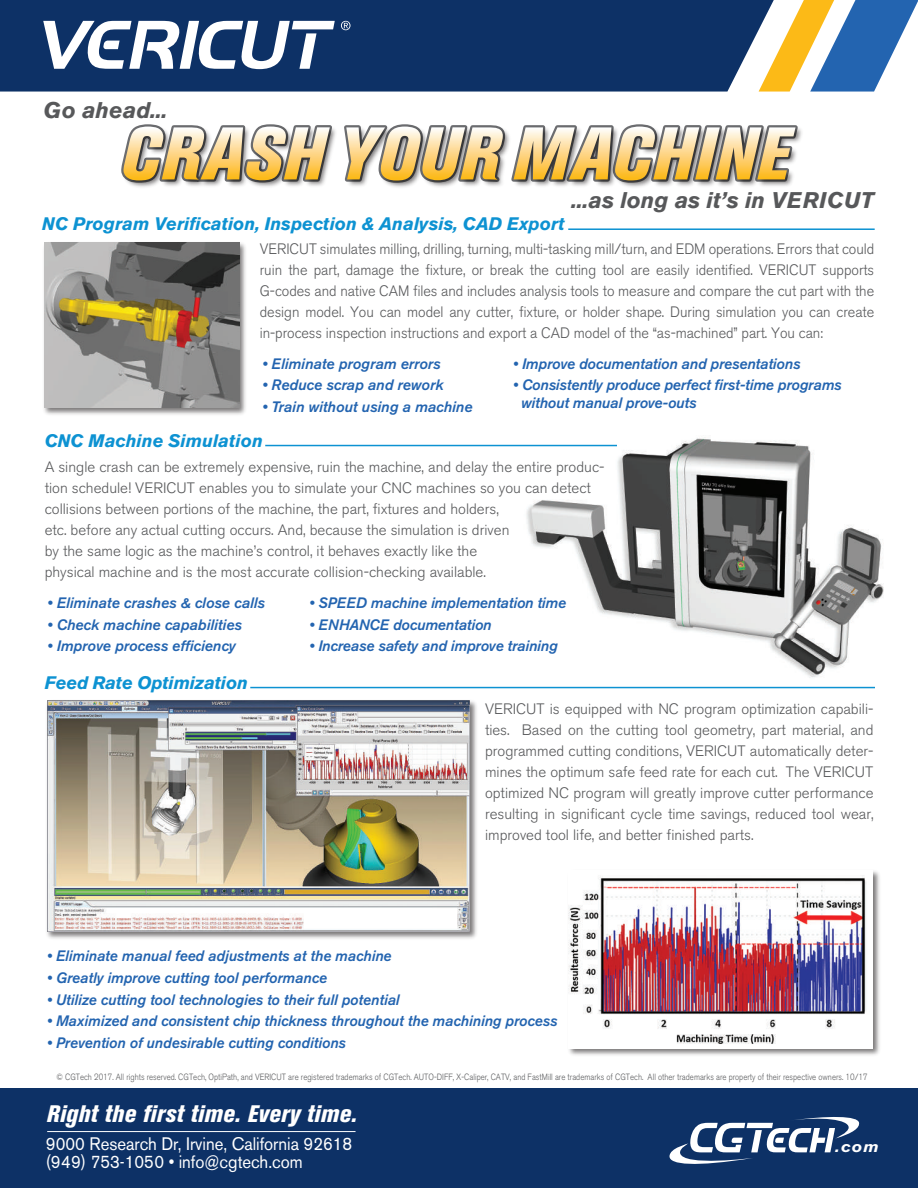
<style>
.page{position:relative;width:918px;height:1188px;background:#fff}
.page>*{position:absolute;margin:0;border:0;box-sizing:border-box;transform-origin:0 0}
.t1{font:italic 800 condensed 23.7px "Akzidenz Grotesk BE";letter-spacing:.015em;color:#fff}
.t2{font:italic 700 22.5px "Akzidenz Grotesk BE";color:#57585a}
.t3{font:italic 700 18px "Akzidenz Grotesk BE";color:#0d92d2}
.t4{font:18px/18.3px "Akzidenz Grotesk BE";color:#fff;scale:.93 1}
.t5{font:300 15px/21px "Akzidenz Grotesk BE";color:#57585a}
.t6{font:italic 500 15px/17.2px "Akzidenz Grotesk BE";color:#2364b0}
.t7{font:300 15px/21px "Akzidenz Grotesk BE";color:#57585a;text-align:justify;scale:.96 1}
.t8{font:italic 700 15px "Akzidenz Grotesk BE";color:#fff;scale:1.12 1}
.t9{font:300 9px "Akzidenz Grotesk BE";color:#57585a;scale:.87 1}
</style>
<div class="page">
<div style="left:0;top:0;width:341px;height:92px;background:#0d3166"></div>
<div style="left:0;top:1088px;width:918px;height:100px;background:#0d3166"></div>
<svg style="left:669px;top:1117px;width:191px;height:47px"></svg>
<svg style="left:43px;top:21px;width:292px;height:48px"></svg>
<hr style="left:568px;top:228px;width:307px;height:2px;background:#0d92d2">
<img style="left:523px;top:437px;width:361px;height:241px">
<hr style="left:265px;top:445px;width:352px;height:1px;background:#0d92d2">
<svg style="left:121px;top:124px;width:214px;height:61px"></svg>
<svg style="left:341px;top:0;width:577px;height:187px"></svg>
<hr style="left:47px;top:1131px;width:309px;height:1px;background:#fff">
<hr style="left:250px;top:687px;width:625px;height:1px;background:#0d92d2">
<img style="left:47px;top:700px;width:430px;height:239px">
<img style="left:47px;top:701px;width:422px;height:230px">
<img style="left:44px;top:242px;width:202px;height:173px">
<img style="left:44px;top:243px;width:195px;height:165px">
<img style="left:569px;top:871px;width:311px;height:184px">
<img style="left:568px;top:871px;width:305px;height:177px">
<h2 class="t2" style="left:44px;top:96px;width:125px">Go ahead...</h2>
<h2 class="t2" style="left:572px;top:187px;width:304px">...as long as it’s in VERICUT</h2>
<p class="t3" style="left:42px;top:213px;width:524px">NC Program Verification, Inspection &amp; Analysis, CAD Export</p>
<p class="t7" style="left:260px;top:238px;width:642px">VERICUT simulates milling, drilling, turning, multi-tasking mill/turn, and EDM operations. Errors that could ruin the part, damage the fixture, or break the cutting tool are easily identified. VERICUT supports G-codes and native CAM files and includes analysis tools to measure and compare the cut part with the design model. You can model any cutter, fixture, or holder shape. During simulation you can create in-process inspection instructions and export a CAD model of the “as-machined” part. You can:</p>
<p class="t6" style="left:263px;top:355px;width:180px">• Eliminate program errors</p>
<p class="t6" style="left:263px;top:377px;width:182px">• Reduce scrap and rework</p>
<p class="t6" style="left:263px;top:398px;width:211px">• Train without using a machine</p>
<p class="t6" style="left:513px;top:355px;width:289px">• Improve documentation and presentations</p>
<p class="t6" style="left:521px;top:377px;width:322px;text-indent:-8px">• Consistently produce perfect first-time programs without manual prove-outs</p>
<p class="t3" style="left:45px;top:430px;width:220px">CNC Machine Simulation</p>
<p class="t5" style="left:45px;top:457px;width:561px">A single crash can be extremely expensive, ruin the machine, and delay the entire produc&shy;tion schedule! VERICUT enables you to simulate your CNC machines so you can detect collisions between portions of the machine, the part, fixtures and holders,<br>etc. before any actual cutting occurs. And, because the simulation is driven<br>by the same logic as the machine’s control, it behaves exactly like the<br>physical machine and is the most accurate collision-checking available.</p>
<p class="t6" style="left:48px;top:594px;width:219px">• Eliminate crashes &amp; close calls</p>
<p class="t6" style="left:48px;top:616px;width:196px">• Check machine capabilities</p>
<p class="t6" style="left:48px;top:638px;width:190px">• Improve process efficiency</p>
<p class="t6" style="left:310px;top:594px;width:258px">• SPEED machine implementation time</p>
<p class="t6" style="left:310px;top:616px;width:184px">• ENHANCE documentation</p>
<p class="t6" style="left:310px;top:638px;width:250px">• Increase safety and improve training</p>
<p class="t3" style="left:45px;top:672px;width:205px">Feed Rate Optimization</p>
<p class="t5" style="left:485px;top:698px;width:390px;text-align:justify">VERICUT is equipped with NC program optimization capabili&shy;ties. Based on the cutting tool geometry, part material, and programmed cutting conditions, VERICUT automatically deter&shy;mines the optimum safe feed rate for each cut. The VERICUT optimized NC program will greatly improve cutter performance resulting in significant cycle time savings, reduced tool wear, improved tool life, and better finished parts.</p>
<p class="t6" style="left:47px;top:947px;width:346px">• Eliminate manual feed adjustments at the machine</p>
<p class="t6" style="left:47px;top:969px;width:281px">• Greatly improve cutting tool performance</p>
<p class="t6" style="left:47px;top:991px;width:354px">• Utilize cutting tool technologies to their full potential</p>
<p class="t6" style="left:47px;top:1013px;width:512px">• Maximized and consistent chip thickness throughout the machining process</p>
<p class="t6" style="left:47px;top:1034px;width:300px">• Prevention of undesirable cutting conditions</p>
<p class="t9" style="left:57px;top:1072px;width:934px">© CGTech 2017. All rights reserved. CGTech, OptiPath, and VERICUT are registered trademarks of CGTech. AUTO-DIFF, X-Caliper, CATV, and FastMill are trademarks of CGTech. All other trademarks are property of their respective owners. 10/17</p>
<h1 class="t1" style="left:47px;top:1101px;width:312px">Right the first time. Every time.</h1>
<p class="t4" style="left:46px;top:1134px;width:331px">9000 Research Dr, Irvine, California 92618 (949) 753-1050 • info@cgtech.com</p>
<p class="t8" style="left:836px;top:1138px;width:40px">.com</p>
</div>
